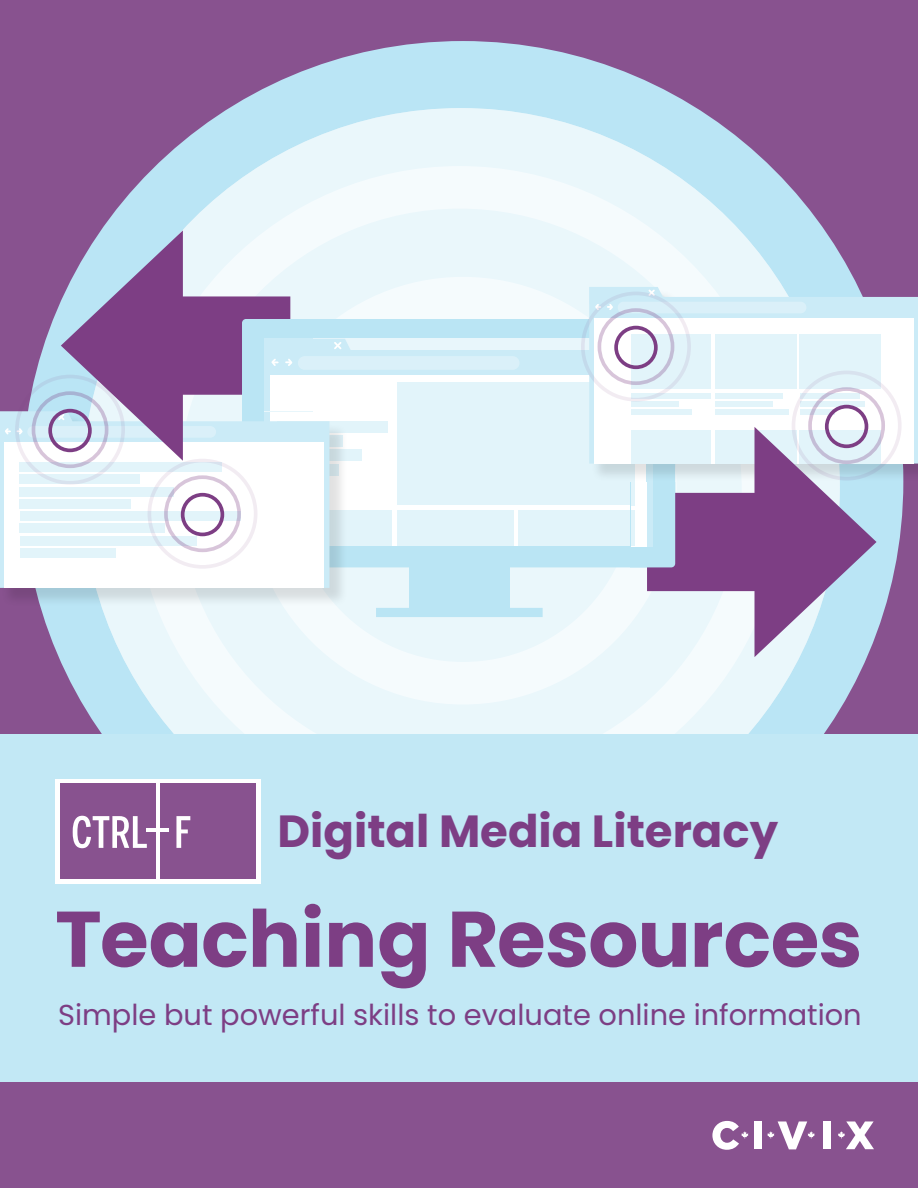
<style>
.page{position:relative;width:918px;height:1188px;background:#88528f}
.page>*{position:absolute;margin:0;border:0;box-sizing:border-box;transform-origin:0 0}
.t1{font:700 78.75px "Poppins";letter-spacing:-.01em;color:#7d3e84}
.t2{font:700 45px "Poppins";color:#7d3e84}
.t3{font:28.8px "Poppins";color:#7d3e84}
</style>
<div class="page">
<div style="left:22px;top:41px;width:881px;height:881px;background:#bae5f5;border-radius:50%"></div>
<svg style="left:82px;top:108px;width:758px;height:626px"></svg>
<div style="left:242px;top:319px;width:433px;height:248px;background:#bae5f4;border-radius:4px"></div>
<div style="left:409px;top:567px;width:101px;height:45px;background:#bae5f4"></div>
<svg style="left:355px;top:339px;width:234px;height:12px;background:#e5f5fa"></svg>
<div style="left:355px;top:351px;width:234px;height:24px;background:#cbebf7"></div>
<div style="left:298px;top:356px;width:222px;height:14px;background:#daf0f9;border-radius:7px"></div>
<div style="left:270px;top:375px;width:376px;height:171px;background:#fff"></div>
<div style="left:398px;top:383px;width:237px;height:122px;background:#e2f4fa"></div>
<div style="left:278px;top:421px;width:110px;height:11px;background:#e2f4fa"></div>
<div style="left:278px;top:450px;width:84px;height:11px;background:#e2f4fa"></div>
<div style="left:397px;top:510px;width:117px;height:36px;background:#e2f4fa"></div>
<div style="left:278px;top:510px;width:113px;height:36px;background:#e2f4fa"></div>
<div style="left:518px;top:510px;width:117px;height:36px;background:#e2f4fa"></div>
<div style="left:376px;top:608px;width:167px;height:9px;background:#bae5f4"></div>
<div style="left:1px;top:413px;width:347px;height:194px;background:#000;opacity:.12"></div>
<svg style="left:0;top:411px;width:329px;height:177px;background:#d0ebf6"></svg>
<div style="left:27px;top:426px;width:189px;height:12px;background:#daf0f9;border-radius:6px"></div>
<div style="left:4px;top:443px;width:320px;height:145px;background:#fff"></div>
<svg style="left:56px;top:412px;width:5px;height:10px"></svg>
<svg style="left:3px;top:426px;width:7px;height:10px"></svg>
<svg style="left:20px;top:426px;width:4px;height:10px"></svg>
<div style="left:20px;top:462px;width:202px;height:10px;background:#e2f4fa"></div>
<div style="left:20px;top:499px;width:111px;height:10px;background:#e2f4fa"></div>
<div style="left:20px;top:475px;width:120px;height:9px;background:#e2f4fa"></div>
<div style="left:20px;top:487px;width:154px;height:9px;background:#e2f4fa"></div>
<div style="left:20px;top:511px;width:221px;height:10px;background:#e2f4fa"></div>
<div style="left:20px;top:548px;width:96px;height:10px;background:#e2f4fa"></div>
<div style="left:20px;top:524px;width:145px;height:9px;background:#e2f4fa"></div>
<div style="left:20px;top:536px;width:176px;height:9px;background:#e2f4fa"></div>
<div style="left:48px;top:409px;width:44px;height:43px;border:4px solid #7d3e84;border-radius:50%"></div>
<div style="left:32px;top:391px;width:76px;height:77px;border:4px solid #7d3e84;border-radius:50%"></div>
<div style="left:15px;top:375px;width:110px;height:110px;border:4px solid #7d3e84;border-radius:50%"></div>
<div style="left:181px;top:493px;width:43px;height:43px;border:4px solid #7d3e84;border-radius:50%"></div>
<div style="left:164px;top:475px;width:77px;height:77px;border:4px solid #7d3e84;border-radius:50%"></div>
<div style="left:148px;top:459px;width:109px;height:110px;border:4px solid #7d3e84;border-radius:50%"></div>
<div style="left:591px;top:289px;width:327px;height:193px;background:#000;opacity:.12"></div>
<svg style="left:589px;top:287px;width:329px;height:177px;fill:#cbebf7"></svg>
<div style="left:618px;top:302px;width:188px;height:11px;background:#daf0f9;border-radius:6px"></div>
<div style="left:594px;top:318px;width:320px;height:146px;background:#fff"></div>
<svg style="left:647px;top:288px;width:10px;height:10px"></svg>
<svg style="left:594px;top:302px;width:7px;height:10px"></svg>
<svg style="left:608px;top:302px;width:6px;height:10px"></svg>
<div style="left:715px;top:335px;width:81px;height:54px;background:#e2f4fa"></div>
<div style="left:631px;top:335px;width:80px;height:54px;background:#e2f4fa"></div>
<div style="left:800px;top:335px;width:81px;height:54px;background:#e2f4fa"></div>
<div style="left:631px;top:393px;width:79px;height:6px;background:#e2f4fa"></div>
<div style="left:631px;top:401px;width:47px;height:6px;background:#e2f4fa"></div>
<div style="left:631px;top:409px;width:61px;height:6px;background:#e2f4fa"></div>
<div style="left:715px;top:393px;width:68px;height:6px;background:#e2f4fa"></div>
<div style="left:715px;top:401px;width:58px;height:6px;background:#e2f4fa"></div>
<div style="left:715px;top:409px;width:73px;height:6px;background:#e2f4fa"></div>
<svg style="left:800px;top:393px;width:60px;height:6px"></svg>
<div style="left:800px;top:401px;width:65px;height:6px;background:#e2f4fa"></div>
<svg style="left:800px;top:409px;width:35px;height:6px"></svg>
<div style="left:631px;top:430px;width:80px;height:34px;background:#e2f4fa"></div>
<svg style="left:877px;top:430px;width:4px;height:34px"></svg>
<div style="left:614px;top:326px;width:44px;height:43px;border:4px solid #7d3e84;border-radius:50%"></div>
<div style="left:598px;top:308px;width:76px;height:77px;border:4px solid #7d3e84;border-radius:50%"></div>
<div style="left:581px;top:292px;width:110px;height:110px;border:4px solid #7d3e84;border-radius:50%"></div>
<svg style="left:647px;top:427px;width:230px;height:230px"></svg>
<svg style="left:61px;top:230px;width:229px;height:231px"></svg>
<svg style="left:242px;top:319px;width:113px;height:92px"></svg>
<svg style="left:631px;top:482px;width:44px;height:85px"></svg>
<div style="left:631px;top:482px;width:22px;height:64px;background:linear-gradient(to bottom,#cbebf7,#cbebf7)"></div>
<div style="left:631px;top:482px;width:15px;height:64px;background:#fff"></div>
<hr style="left:631px;top:482px;width:4px;height:23px;background:#e2f4fa">
<hr style="left:631px;top:510px;width:4px;height:36px;background:#e2f4fa">
<div style="left:825px;top:405px;width:43px;height:43px;border:4px solid #7d3e84;border-radius:50%"></div>
<div style="left:808px;top:387px;width:77px;height:77px;border:4px solid #7d3e84;border-radius:50%"></div>
<div style="left:792px;top:371px;width:110px;height:110px;border:4px solid #7d3e84;border-radius:50%"></div>
<div style="left:0;top:734px;width:918px;height:348px;background:#c2e8f5"></div>
<div style="left:56px;top:779px;width:205px;height:105px;background:#fff"></div>
<div style="left:60px;top:784px;width:96px;height:95px;background:#88528f"></div>
<div style="left:160px;top:784px;width:96px;height:95px;background:#88528f"></div>
<svg style="left:73px;top:816px;width:74px;height:32px"></svg>
<svg style="left:176px;top:816px;width:14px;height:32px"></svg>
<hr style="left:147px;top:828px;width:22px;height:4px;background:#fff">
<div style="left:754px;top:1121px;width:8px;height:28px;background:#fff"></div>
<div style="left:823px;top:1121px;width:7px;height:28px;background:#fff"></div>
<svg style="left:767px;top:1121px;width:48px;height:28px"></svg>
<svg style="left:838px;top:1121px;width:36px;height:28px"></svg>
<svg style="left:712px;top:1121px;width:36px;height:29px"></svg>
<h2 class="t2" style="left:278px;top:805px;width:502px">Digital Media Literacy</h2>
<h1 class="t1" style="left:55px;top:894px;width:809px">Teaching Resources</h1>
<p class="t3" style="left:58px;top:998px;width:805px">Simple but powerful skills to evaluate online information</p>
</div>
